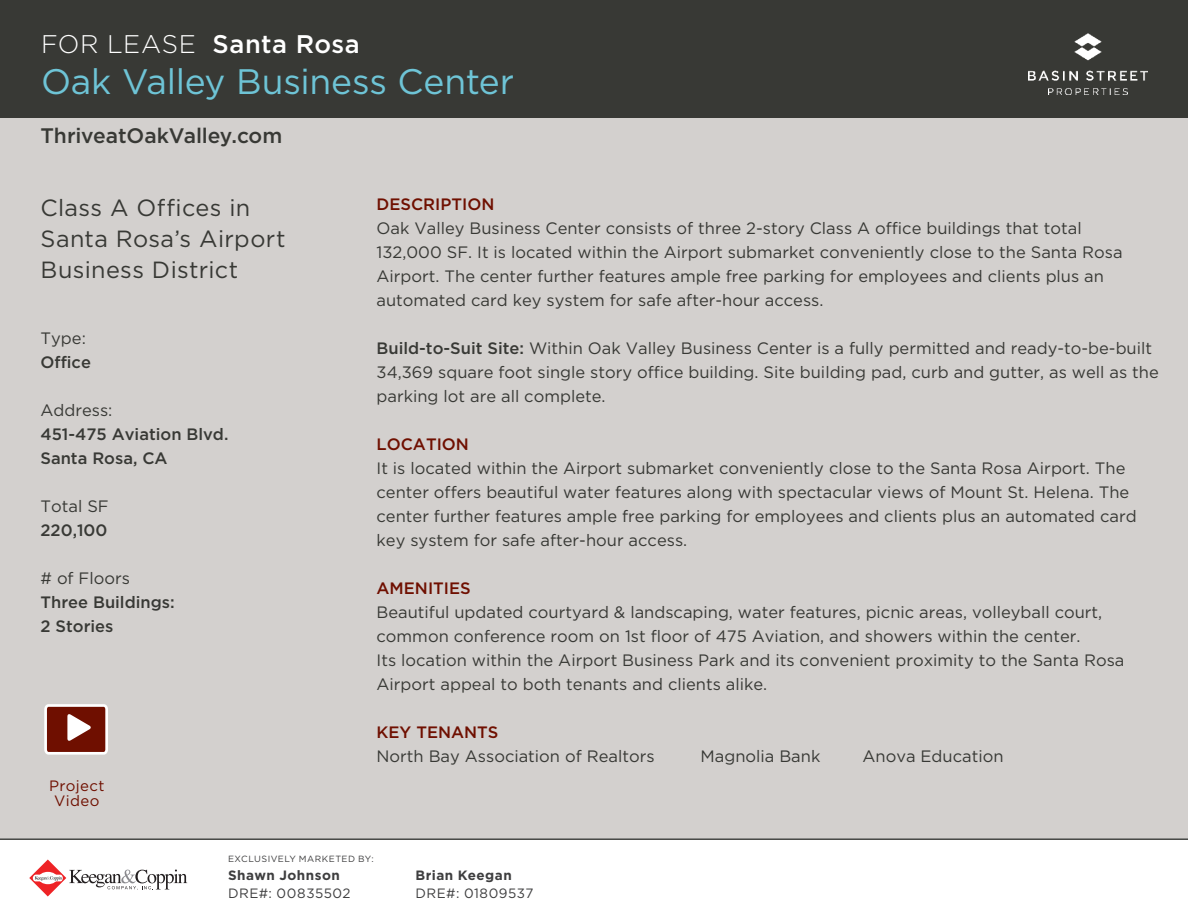
<style>
.page{position:relative;width:1188px;height:918px;background:#fff}
.page>*{position:absolute;margin:0;border:0;box-sizing:border-box;transform-origin:0 0}
.t1{font:35.4px "Gotham";letter-spacing:-.005em;color:#6ec4d6}
.t2{font:500 25.5px "Gotham";letter-spacing:.02em;color:#fff}
.t3{font:23.4px/31px "Gotham";letter-spacing:.015em;color:#383935}
.t4{font:500 21px "Gotham";letter-spacing:-.005em;color:#383935}
.t5{font:16.5px/24px "Gotham";color:#383935}
.t6{font:500 16.5px "Gotham";color:#383935}
.t7{font:500 16.5px "Gotham";color:#6f0f00}
.t8{font:15px "Gotham";letter-spacing:.025em;color:#6f0f00}
.t9{font:13.5px "Gotham";letter-spacing:.04em;color:#3e3e3f}
.t10{font:700 13.5px "Gotham";letter-spacing:.035em;color:#3e3e3f}
.t11{font:9px "Gotham";letter-spacing:.05em;color:#3e3e3f}
.s1{font-weight:300}
.s2{font-weight:500}
</style>
<div class="page">
<div style="left:0;top:0;width:1188px;height:120px;background:#383935"></div>
<svg style="left:29px;top:860px;width:158px;height:37px"></svg>
<hr style="left:0;top:838px;width:1188px;height:2px;background:#383935">
<img style="left:1029px;top:33px;width:119px;height:62px">
<div style="left:0;top:118px;width:1188px;height:719px;background:#d3d0ce"></div>
<svg style="left:44px;top:704px;width:64px;height:51px;background:#9a574c"></svg>
<h2 class="t2" style="left:41px;top:29px;width:320px"><span class="s1">FOR LEASE</span> Santa Rosa</h2>
<h1 class="t1" style="left:41px;top:62px;width:475px">Oak Valley Business Center</h1>
<p class="t4" style="left:40px;top:123px;width:243px">ThriveatOakValley.com</p>
<p class="t3" style="left:40px;top:191px;width:211px">Class A Offices in</p>
<p class="t3" style="left:40px;top:222px;width:247px">Santa Rosa’s Airport<br>Business District</p>
<p class="t5" style="left:40px;top:326px;width:47px">Type:</p>
<p class="t6" style="left:40px;top:352px;width:52px">Office</p>
<p class="t5" style="left:40px;top:398px;width:74px">Address:</p>
<p class="t6" style="left:40px;top:424px;width:189px">451-475 Aviation Blvd.</p>
<p class="t6" style="left:40px;top:448px;width:129px">Santa Rosa, CA</p>
<p class="t5" style="left:40px;top:494px;width:70px">Total SF</p>
<p class="t6" style="left:40px;top:520px;width:69px">220,100</p>
<p class="t5" style="left:40px;top:566px;width:91px"># of Floors</p>
<p class="t6" style="left:40px;top:592px;width:136px">Three Buildings:</p>
<p class="t6" style="left:40px;top:616px;width:74px">2 Stories</p>
<p class="t8" style="left:49px;top:777px;width:57px">Project</p>
<p class="t8" style="left:54px;top:792px;width:47px">Video</p>
<p class="t7" style="left:377px;top:195px;width:119px">DESCRIPTION</p>
<p class="t5" style="left:377px;top:216px;width:748px">Oak Valley Business Center consists of three 2-story Class A office buildings that total 132,000 SF. It is located within the Airport submarket conveniently close to the Santa Rosa Airport. The center further features ample free parking for employees and clients plus an automated card key system for safe after-hour access.</p>
<p class="t5" style="left:377px;top:336px;width:784px"><span class="s2">Build-to-Suit Site:</span> Within Oak Valley Business Center is a fully permitted and ready-to-be-built<br>34,369 square foot single story office building. Site building pad, curb and gutter, as well as the parking lot are all complete.</p>
<p class="t7" style="left:377px;top:435px;width:94px">LOCATION</p>
<p class="t5" style="left:377px;top:456px;width:762px">It is located within the Airport submarket conveniently close to the Santa Rosa Airport. The center offers beautiful water features along with spectacular views of Mount St. Helena. The center further features ample free parking for employees and clients plus an automated card key system for safe after-hour access.</p>
<p class="t7" style="left:377px;top:579px;width:96px">AMENITIES</p>
<p class="t5" style="left:377px;top:600px;width:727px">Beautiful updated courtyard &amp; landscaping, water features, picnic areas, volleyball court, common conference room on 1st floor of 475 Aviation, and showers within the center.</p>
<p class="t5" style="left:377px;top:648px;width:749px">Its location within the Airport Business Park and its convenient proximity to the Santa Rosa<br>Airport appeal to both tenants and clients alike.</p>
<p class="t7" style="left:377px;top:723px;width:123px">KEY TENANTS</p>
<p class="t5" style="left:377px;top:744px;width:280px">North Bay Association of Realtors</p>
<p class="t5" style="left:701px;top:744px;width:121px">Magnolia Bank</p>
<p class="t5" style="left:863px;top:744px;width:143px">Anova Education</p>
<p class="t11" style="left:228px;top:854px;width:147px">EXCLUSIVELY MARKETED BY:</p>
<p class="t10" style="left:228px;top:868px;width:113px">Shawn Johnson</p>
<p class="t9" style="left:228px;top:886px;width:124px">DRE#: 00835502</p>
<p class="t10" style="left:416px;top:868px;width:98px">Brian Keegan</p>
<p class="t9" style="left:416px;top:886px;width:120px">DRE#: 01809537</p>
</div>
